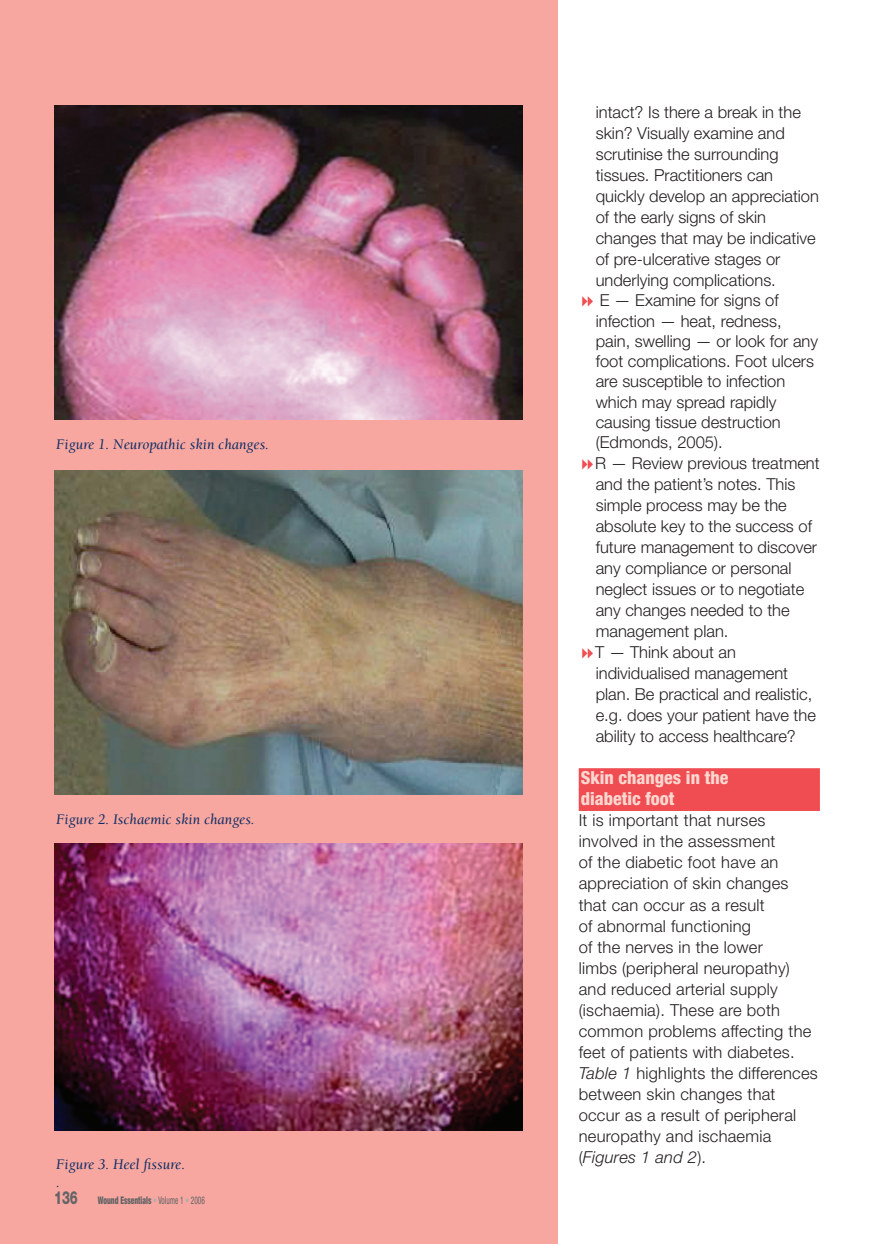
<style>
.page{position:relative;width:874px;height:1244px;background:#fff}
.page>*{position:absolute;margin:0;border:0;box-sizing:border-box;transform-origin:0 0}
.t1{font:800 condensed 18px/21px "Helvetica Neue";color:#fcd7d0}
.t2{font:300 16.5px/20.9px "Helvetica Neue";color:#231f20}
.t3{font:italic 15px/18px "Berkeley";color:#0f2d65}
.t4{font:900 condensed 10.5px "Helvetica Neue";color:#636366;scale:.7 1}
.s1{font-weight:800;font-stretch:normal;font-size:18px}
.s2{font-weight:400;color:#adaeb2}
.s3{font-weight:400}
.s4{font-style:italic}
</style>
<div class="page">
<div style="left:578px;top:768px;width:241px;height:22px;background:#ef4d52"></div>
<div style="left:578px;top:789px;width:241px;height:22px;background:#ef4d52"></div>
<div style="left:0;top:0;width:557px;height:1243px;background:#f7a79f"></div>
<img style="left:54px;top:105px;width:468px;height:315px">
<img style="left:54px;top:470px;width:468px;height:324px">
<img style="left:54px;top:843px;width:468px;height:287px">
<p class="t3" style="left:56px;top:435px;width:214px">Figure 1. Neuropathic skin changes.</p>
<p class="t3" style="left:56px;top:810px;width:200px">Figure 2. Ischaemic skin changes.</p>
<p class="t3" style="left:56px;top:1155px;width:130px">Figure 3. Heel fissure. .</p>
<p class="t4" style="left:54px;top:1193px;width:217px"><span class="s1">136</span> Wound Essentials <span class="s2">•</span> <span class="s3">Volume 1</span> <span class="s2">•</span> <span class="s3">2006</span></p>
<p class="t2" style="left:595px;top:101px;width:226px">intact? Is there a break in the skin? Visually examine and scrutinise the surrounding tissues. Practitioners can quickly develop an appreciation of the early signs of skin changes that may be indicative of pre-ulcerative stages or underlying complications.<br>E — Examine for signs of infection — heat, redness, pain, swelling — or look for any foot complications. Foot ulcers are susceptible to infection which may spread rapidly causing tissue destruction (Edmonds, 2005).<br>R — Review previous treatment and the patient’s notes. This simple process may be the absolute key to the success of future management to discover any compliance or personal neglect issues or to negotiate any changes needed to the management plan.<br>T — Think about an individualised management plan. Be practical and realistic, e.g. does your patient have the ability to access healthcare?</p>
<p class="t1" style="left:580px;top:767px;width:149px">Skin changes in the diabetic foot</p>
<p class="t2" style="left:578px;top:809px;width:240px">It is important that nurses involved in the assessment<br>of the diabetic foot have an appreciation of skin changes that can occur as a result<br>of abnormal functioning<br>of the nerves in the lower<br>limbs (peripheral neuropathy) and reduced arterial supply (ischaemia). These are both common problems affecting the feet of patients with diabetes.<br><span class="s4">Table 1</span> highlights the differences between skin changes that occur as a result of peripheral neuropathy and ischaemia (<span class="s4">Figures 1 and 2</span>).</p>
</div>
